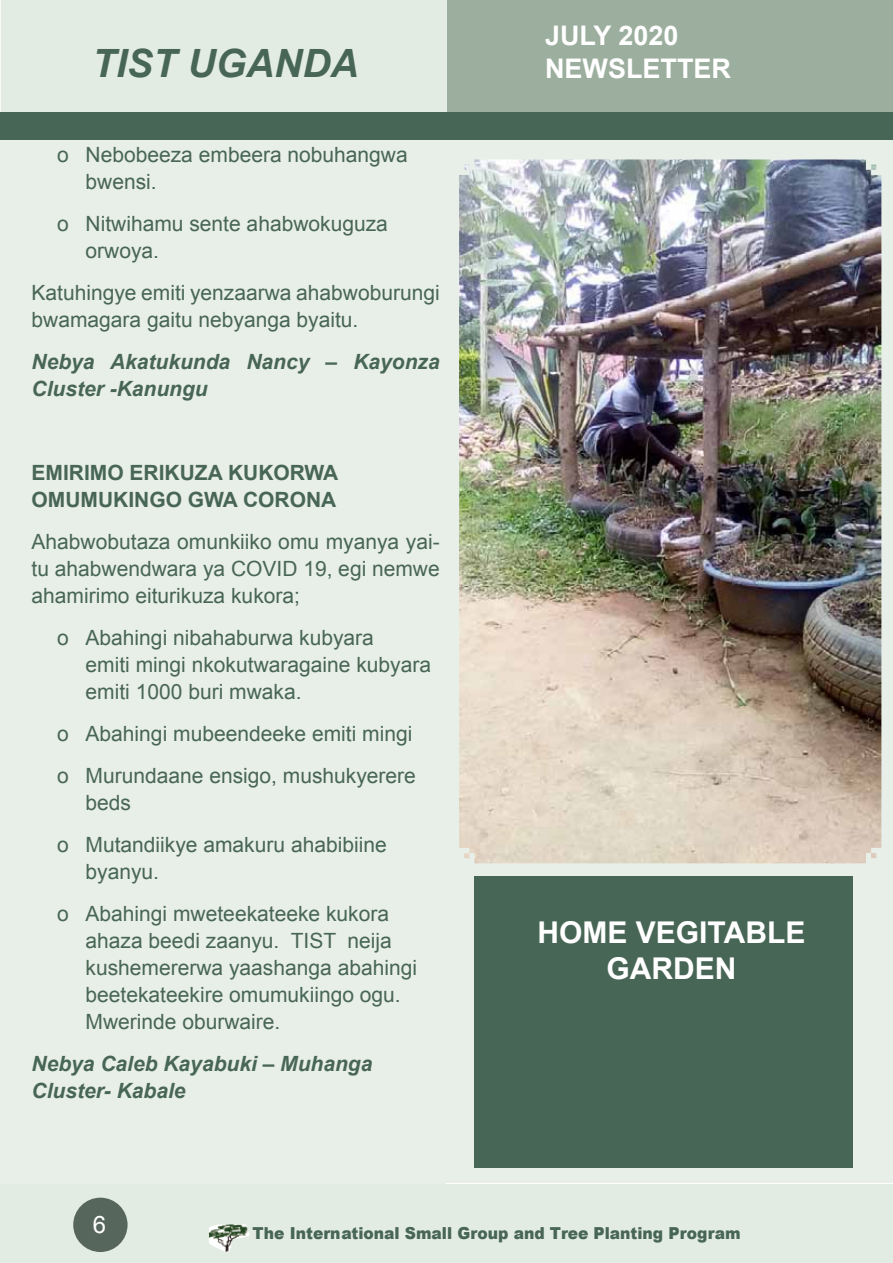
<style>
.page{position:relative;width:893px;height:1263px;background:#fff}
.page>*{position:absolute;margin:0;border:0;box-sizing:border-box;transform-origin:0 0}
.t1{font:italic 700 39px "Arial";color:#486655}
.t2{font:700 30px/36px "Arial";color:#fff;text-align:center}
.t3{font:700 27px/32.4px "Arial";color:#fff}
.t4{font:24px "Arial";color:#fff}
.t5{font:21px/27px "Arial";color:#486655}
.t6{font:italic 700 21px/27px "Arial";color:#486655}
.t7{font:700 21px/27px "Arial";color:#486655}
.t8{font:900 16.5px "Arial";color:#486655;scale:.94 1}
</style>
<div class="page">
<div style="left:0;top:1184px;width:893px;height:79px;background:#e3ece2"></div>
<div style="left:73px;top:1198px;width:55px;height:54px;background:#56665d;border-radius:50%"></div>
<img style="left:209px;top:1224px;width:41px;height:28px">
<div style="left:0;top:120px;width:445px;height:1063px;background:#e8eee8"></div>
<div style="left:445px;top:119px;width:448px;height:1063px;background:#e8eee8"></div>
<div style="left:1px;top:0;width:446px;height:112px;background:#e3ece2"></div>
<div style="left:447px;top:0;width:446px;height:112px;background:#9cae9e"></div>
<div style="left:1px;top:112px;width:892px;height:28px;background:#486655"></div>
<img style="left:459px;top:159px;width:422px;height:704px">
<div style="left:474px;top:876px;width:379px;height:291px;background:#486655"></div>
<h1 class="t1" style="left:92px;top:37px;width:268px">TIST UGANDA</h1>
<p class="t5" style="left:86px;top:141px;width:324px;text-indent:-28px">o Nebobeeza embeera nobuhangwa bwensi.</p>
<p class="t5" style="left:86px;top:210px;width:304px;text-indent:-28px">o Nitwihamu sente ahabwokuguza orwoya.</p>
<p class="t5" style="left:32px;top:279px;width:410px">Katuhingye emiti yenzaarwa ahabwoburungi bwamagara gaitu nebyanga byaitu.</p>
<p class="t6" style="left:32px;top:349px;width:410px">Nebya Akatukunda Nancy – Kayonza<br>Cluster -Kanungu</p>
<p class="t7" style="left:32px;top:460px;width:308px">EMIRIMO ERIKUZA KUKORWA<br>OMUMUKINGO GWA CORONA</p>
<p class="t5" style="left:32px;top:528px;width:410px;text-align:justify">Ahabwobutaza omunkiiko omu myanya yai&shy;tu ahabwendwara ya COVID 19, egi nemwe ahamirimo eiturikuza kukora;</p>
<p class="t5" style="left:86px;top:624px;width:347px;text-indent:-28px">o Abahingi nibahaburwa kubyara<br>emiti mingi nkokutwaragaine kubyara emiti 1000 buri mwaka.</p>
<p class="t5" style="left:57px;top:713px;width:360px;line-height:42px">o Abahingi mubeendeeke emiti mingi o Murundaane ensigo, mushukyerere</p>
<p class="t5" style="left:57px;top:782px;width:331px;line-height:42px;text-indent:28px">beds<br>o Mutandiikye amakuru ahabibiine</p>
<p class="t5" style="left:57px;top:851px;width:333px;line-height:42px;text-indent:28px">byanyu.<br>o Abahingi mweteekateeke kukora</p>
<p class="t5" style="left:86px;top:927px;width:333px">ahaza beedi zaanyu. TIST neija kushemererwa yaashanga abahingi beetekateekire omumukiingo ogu.<br>Mwerinde oburwaire.</p>
<p class="t6" style="left:32px;top:1051px;width:342px">Nebya Caleb Kayabuki – Muhanga<br>Cluster- Kabale</p>
<p class="t3" style="left:545px;top:20px;width:188px">JULY 2020<br>NEWSLETTER</p>
<h2 class="t2" style="left:537px;top:915px;width:269px">HOME VEGITABLE<br>GARDEN</h2>
<p class="t4" style="left:93px;top:1209px;width:15px">6</p>
<p class="t8" style="left:252px;top:1221px;width:521px">The International Small Group and Tree Planting Program</p>
</div>
